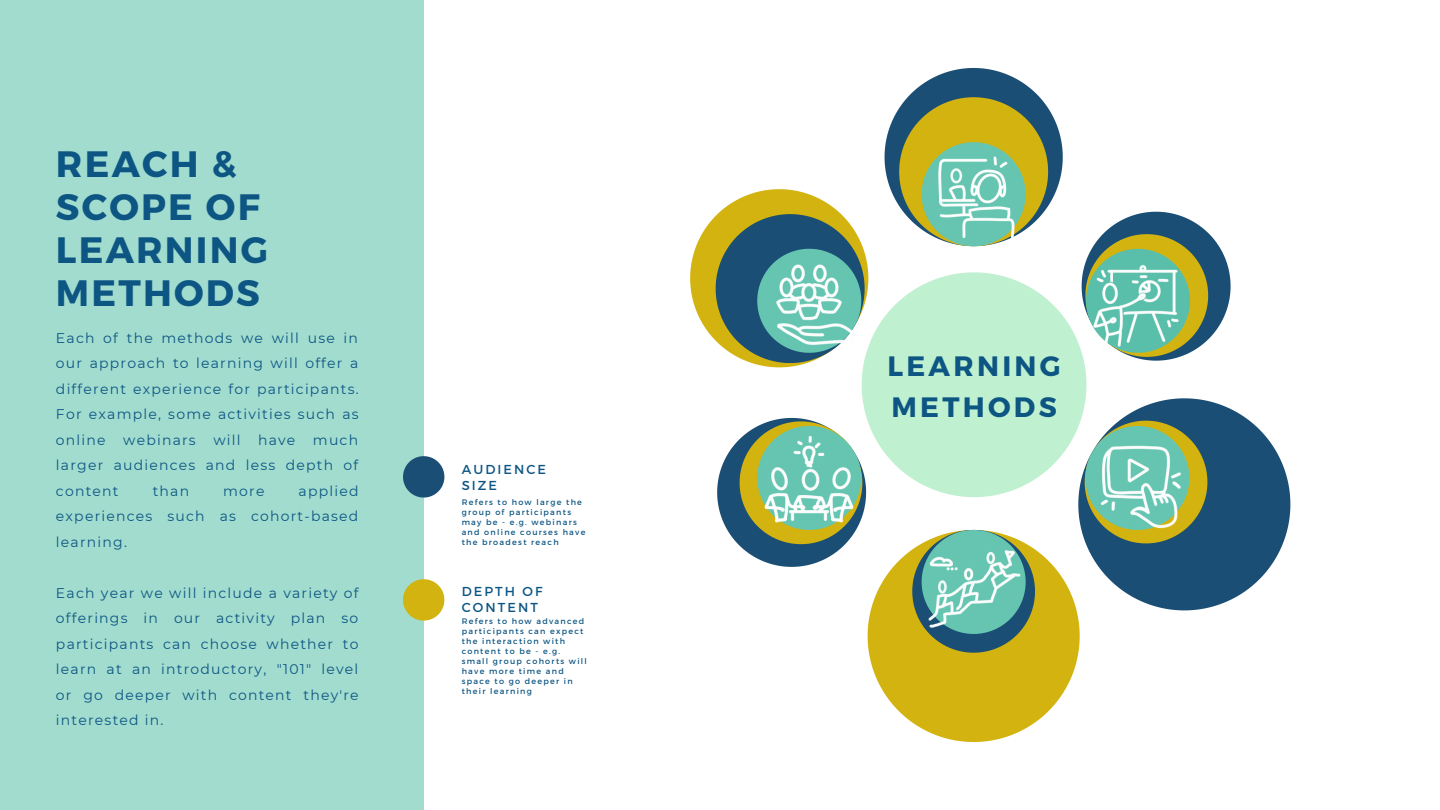
<style>
.page{position:relative;width:1440px;height:810px;background:#fff}
.page>*{position:absolute;margin:0;border:0;box-sizing:border-box;transform-origin:0 0}
.t1{font:700 36.7px/42.8px "Montserrat";letter-spacing:.06em;color:#0d5683}
.t2{font:700 28px/40.5px "Montserrat";letter-spacing:.12em;color:#0d5683}
.t3{font:14px/25.5px "Montserrat";letter-spacing:.085em;color:#0d5683;text-align:justify}
.t4{font:13px/16.5px "Montserrat";letter-spacing:.16em;color:#0d5683}
.t5{font:8px/10px "Montserrat";letter-spacing:.16em;color:#0d5683}
</style>
<div class="page">
<div style="left:0;top:0;width:424px;height:810px;background:#a2dccf"></div>
<svg style="left:885px;top:68px;width:178px;height:178px"></svg>
<img style="left:930px;top:146px;width:91px;height:96px">
<svg style="left:690px;top:189px;width:178px;height:178px"></svg>
<img style="left:769px;top:260px;width:87px;height:89px">
<svg style="left:1083px;top:212px;width:148px;height:149px"></svg>
<img style="left:1091px;top:257px;width:94px;height:94px">
<svg style="left:717px;top:398px;width:573px;height:344px"></svg>
<img style="left:1091px;top:433px;width:95px;height:96px">
<svg style="left:862px;top:272px;width:224px;height:225px;fill:#bff0cf"></svg>
<svg style="left:403px;top:456px;width:41px;height:42px"></svg>
<svg style="left:403px;top:579px;width:41px;height:42px"></svg>
<h1 class="t1" style="left:56px;top:141px;width:214px">REACH &amp;<br>SCOPE OF<br>LEARNING<br>METHODS</h1>
<p class="t3" style="left:56px;top:325px;width:304px">Each of the methods we will use in our approach to learning will offer a different experience for participants.<br>For example, some activities such as online</p>
<p class="t3" style="left:56px;top:427px;width:304px;text-indent:257px">much larger audiences and less depth of content</p>
<p class="t3" style="left:123px;top:427px;width:74px">webinars</p>
<p class="t3" style="left:213px;top:427px;width:29px">will</p>
<p class="t3" style="left:258px;top:427px;width:39px">have</p>
<p class="t3" style="left:56px;top:478px;width:304px;text-indent:243px">applied experiences such as cohort-based learning.</p>
<p class="t3" style="left:56px;top:580px;width:304px">Each year we will include a variety of offerings in our activity plan so participants can choose whether to learn at an introductory, "101" level or go deeper with content they're interested in.</p>
<p class="t3" style="left:153px;top:478px;width:38px">than</p>
<p class="t3" style="left:223px;top:478px;width:43px">more</p>
<p class="t4" style="left:462px;top:460px;width:86px">AUDIENCE<br>SIZE</p>
<p class="t5" style="left:462px;top:497px;width:125px">Refers to how large the group of participants may be - e.g. webinars and online courses have the broadest reach</p>
<p class="t4" style="left:462px;top:582px;width:83px">DEPTH OF<br>CONTENT</p>
<p class="t5" style="left:462px;top:616px;width:127px">Refers to how advanced participants can expect the interaction with content to be - e.g. small group cohorts will have more time and space to go deeper in their learning</p>
<h2 class="t2" style="left:887px;top:344px;width:175px">LEARNING<br>METHODS</h2>
</div>
